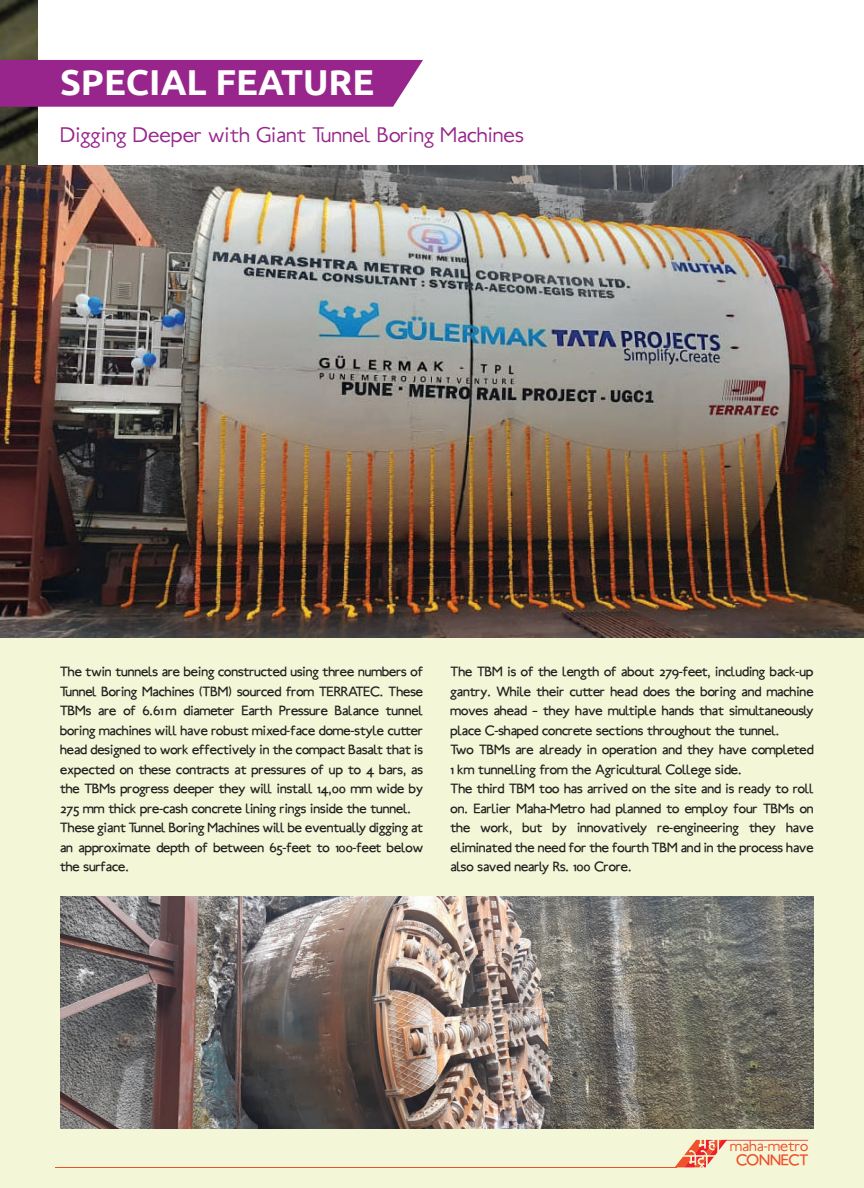
<style>
.page{position:relative;width:864px;height:1188px;background:#fff}
.page>*{position:absolute;margin:0;border:0;box-sizing:border-box;transform-origin:0 0}
.t1{font:700 36px "Ubuntu";color:#fff}
.t2{font:300 24px "Ubahn";color:#97258c}
.t3{font:300 16.95px "Ubahn";color:#f04d28}
.t4{font:16.95px "Ubahn";color:#f04d28}
.t5{font:15px/19.5px "Ubahn";color:#231f20}
</style>
<div class="page">
<img style="left:0;top:0;width:37px;height:166px">
<div style="left:0;top:60px;width:423px;height:47px;background:#97258c"></div>
<div style="left:0;top:526px;width:864px;height:662px;background:#f4f7d7"></div>
<img style="left:0;top:166px;width:864px;height:472px">
<hr style="left:56px;top:1167px;width:621px;height:1px;background:#f05128">
<hr style="left:725px;top:1140px;width:83px;height:1px;background:#ee1f29">
<svg style="left:675px;top:1140px;width:52px;height:27px"></svg>
<img style="left:60px;top:897px;width:754px;height:232px">
<h1 class="t1" style="left:60px;top:60px;width:316px">SPECIAL FEATURE</h1>
<h2 class="t2" style="left:60px;top:123px;width:465px">Digging Deeper with Giant Tunnel Boring Machines</h2>
<p class="t5" style="left:60px;top:663px;width:365px">The twin tunnels are being constructed using three numbers of Tunnel Boring Machines (TBM) sourced from TERRATEC. These TBMs are of 6.61 m diameter Earth Pressure Balance tunnel boring machines will have robust mixed-face dome-style cutter head designed to work effectively in the compact Basalt that is expected on these contracts at pressures of up to 4 bars, as the TBMs progress deeper they will install 14,00 mm wide by 275 mm thick pre-cash concrete lining rings inside the tunnel.<br>These giant Tunnel Boring Machines will be eventually digging at an approximate depth of between 65-feet to 100-feet below the surface.</p>
<p class="t5" style="left:451px;top:663px;width:365px">The TBM is of the length of about 279-feet, including back-up gantry. While their cutter head does the boring and machine moves ahead – they have multiple hands that simultaneously place C-shaped concrete sections throughout the tunnel.<br>Two TBMs are already in operation and they have completed 1 km tunnelling from the Agricultural College side.<br>The third TBM too has arrived on the site and is ready to roll on. Earlier Maha-Metro had planned to employ four TBMs on the work, but by innovatively re-engineering they have eliminated the need for the fourth TBM and in the process have also saved nearly Rs. 100 Crore.</p>
<p class="t3" style="left:730px;top:1137px;width:80px">maha-metro</p>
<p class="t4" style="left:737px;top:1152px;width:73px">CONNECT</p>
</div>
